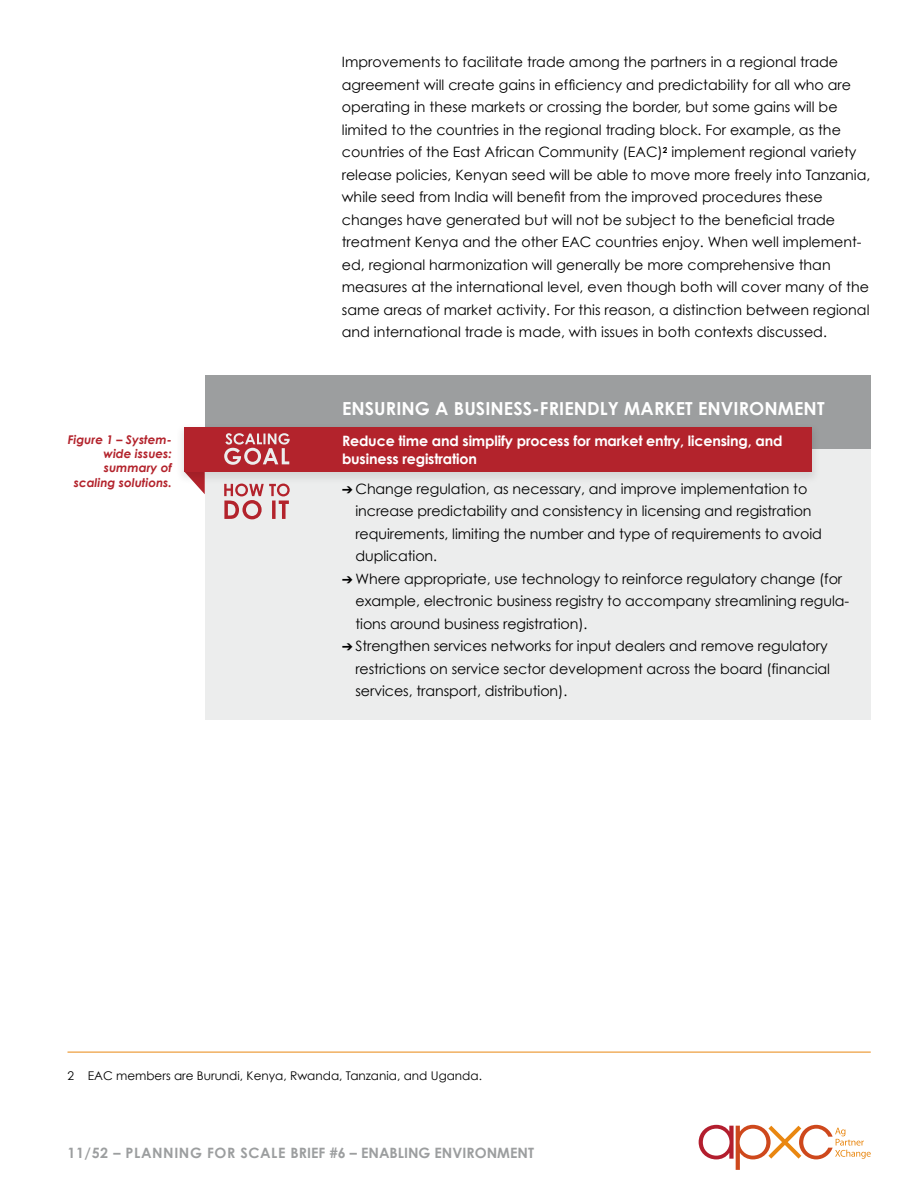
<style>
.page{position:relative;width:918px;height:1188px;background:#fff}
.page>*{position:absolute;margin:0;border:0;box-sizing:border-box;transform-origin:0 0}
.t1{font:700 18px "Century Gothic";letter-spacing:.005em;color:#fff}
.t2{font:14.25px/22.5px "Century Gothic";color:#000}
.t3{font:700 14.25px/18px "Century Gothic";letter-spacing:-.01em;color:#fff}
.t4{font:700 14.25px "Century Gothic";letter-spacing:.04em;color:#9c9e9f}
.t5{font:700 14.25px "Century Gothic";color:#9c9e9f}
.t6{font:12px "Century Gothic";color:#000}
.t7{font:italic 700 12px/14.4px "Century Gothic";color:#b3232c;text-align:right}
</style>
<div class="page">
<svg style="left:699px;top:1125px;width:172px;height:45px"></svg>
<hr style="left:68px;top:1052px;width:803px;height:1px;background:#e98711">
<div style="left:205px;top:375px;width:666px;height:74px;background:#9c9e9f"></div>
<div style="left:205px;top:450px;width:666px;height:270px;background:#eceded"></div>
<div style="left:174px;top:421px;width:647px;height:63px;background:#000;opacity:.1"></div>
<div style="left:184px;top:427px;width:628px;height:45px;background:#b3232c"></div>
<svg style="left:224px;top:433px;width:66px;height:32px"></svg>
<svg style="left:182px;top:472px;width:108px;height:47px"></svg>
<p class="t7" style="left:68px;top:432px;width:106px">Figure 1 – System&shy;wide issues: summary of scaling solutions.</p>
<p class="t2" style="left:342px;top:51px;width:530px">Improvements to facilitate trade among the partners in a regional trade agreement will create gains in efficiency and predictability for all who are operating in these markets or crossing the border, but some gains will be limited to the countries in the regional trading block. For example, as the countries of the East African Community (EAC)<sup>2</sup> implement regional variety release policies, Kenyan seed will be able to move more freely into Tanzania, while seed from India will benefit from the improved procedures these changes have generated but will not be subject to the beneficial trade treatment Kenya and the other EAC countries enjoy. When well implement&shy;ed, regional harmonization will generally be more comprehensive than measures at the international level, even though both will cover many of the same areas of market activity. For this reason, a distinction between regional and international trade is made, with issues in both contexts discussed.</p>
<p class="t1" style="left:342px;top:397px;width:484px">Ensuring a business-friendly market environment</p>
<p class="t3" style="left:342px;top:431px;width:442px">Reduce time and simplify process for market entry, licensing, and business registration</p>
<p class="t2" style="left:356px;top:477px;width:468px;text-indent:-13px">➔ Change regulation, as necessary, and improve implementation to increase predictability and consistency in licensing and registration requirements, limiting the number and type of requirements to avoid duplication.</p>
<p class="t2" style="left:356px;top:567px;width:495px;text-indent:-13px">➔ Where appropriate, use technology to reinforce regulatory change (for example, electronic business registry to accompany streamlining regula&shy;tions around business registration).</p>
<p class="t2" style="left:356px;top:635px;width:476px;text-indent:-13px">➔ Strengthen services networks for input dealers and remove regulatory restrictions on service sector development across the board (financial services, transport, distribution).</p>
<p class="t6" style="left:68px;top:1068px;width:416px">2 EAC members are Burundi, Kenya, Rwanda, Tanzania, and Uganda.</p>
<p class="t4" style="left:68px;top:1144px;width:239px">11/52 – PLANNING FOR SCALE brief</p>
<p class="t5" style="left:329px;top:1144px;width:206px">#6 – ENABLING ENVIRONMENT</p>
</div>
